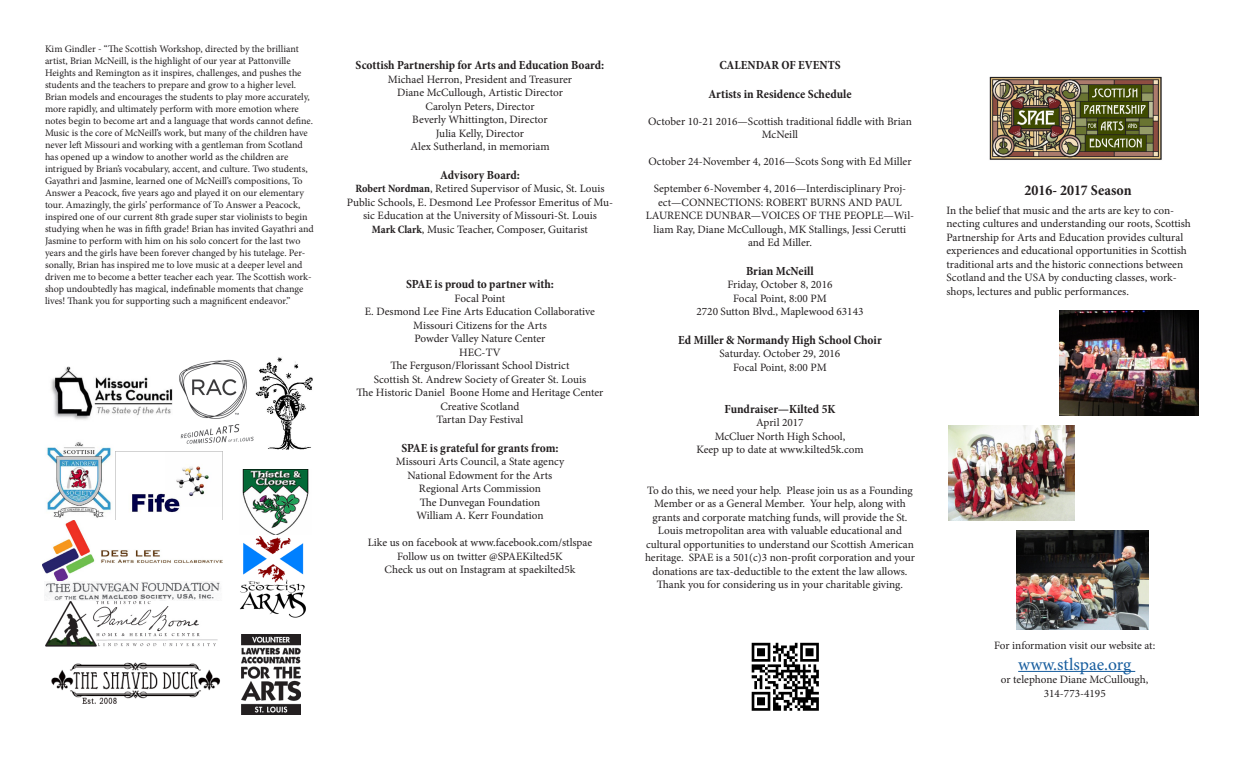
<style>
.page{position:relative;width:1260px;height:765px;background:#fff}
.page>*{position:absolute;margin:0;border:0;box-sizing:border-box;transform-origin:0 0}
.t1{font:17.5px "Minion Pro";color:#175d9e}
.t2{font:700 condensed 15px "Minion Pro";color:#231f20}
.t3{font:700 condensed 12.5px "Minion Pro";color:#231f20}
.t4{font:11.25px/13.5px "Minion Pro";color:#231f20;text-align:center}
.t5{font:10px/12px "Minion Pro";letter-spacing:-.005em;color:#231f20}
.s1{font-weight:700;font-stretch:condensed}
</style>
<div class="page">
<img style="left:751px;top:642px;width:68px;height:69px">
<hr style="left:1018px;top:671px;width:117px;height:1px;background:#175d9e">
<img style="left:989px;top:76px;width:173px;height:84px">
<img style="left:51px;top:366px;width:122px;height:54px">
<img style="left:179px;top:359px;width:75px;height:85px">
<img style="left:255px;top:357px;width:58px;height:92px">
<img style="left:46px;top:442px;width:70px;height:78px">
<img style="left:116px;top:451px;width:106px;height:62px">
<img style="left:43px;top:520px;width:180px;height:127px">
<img style="left:242px;top:470px;width:67px;height:65px">
<img style="left:240px;top:536px;width:66px;height:82px">
<img style="left:51px;top:662px;width:169px;height:42px">
<img style="left:242px;top:635px;width:58px;height:80px">
<img style="left:949px;top:426px;width:126px;height:94px">
<img style="left:1059px;top:311px;width:139px;height:104px">
<img style="left:1016px;top:530px;width:132px;height:99px">
<p class="t5" style="left:45px;top:43px;width:270px">Kim Gindler - “The Scottish Workshop, directed by the brilliant artist, Brian McNeill, is the highlight of our year at Pattonville Heights and Remington as it inspires, challenges, and pushes the students and the teachers to prepare and grow to a higher level.<br>Brian models and encourages the students to play more accurately, more rapidly, and ultimately perform with more emotion where notes begin to become art and a language that words cannot define.<br>Music is the core of McNeill’s work, but many of the children have never left Missouri and working with a gentleman from Scotland has opened up a window to another world as the children are intrigued by Brian’s vocabulary, accent, and culture. Two students, Gayathri and Jasmine, learned one of McNeill’s compositions, To Answer a Peacock, five years ago and played it on our elementary tour. Amazingly, the girls’ performance of To Answer a Peacock, inspired one of our current 8th grade super star violinists to begin studying when he was in fifth grade! Brian has invited Gayathri and Jasmine to perform with him on his solo concert for the last two years and the girls have been forever changed by his tutelage. Per&shy;sonally, Brian has inspired me to love music at a deeper level and driven me to become a better teacher each year. The Scottish work&shy;shop undoubtedly has magical, indefinable moments that change lives! Thank you for supporting such a magnificent endeavor.”</p>
<p class="t3" style="left:356px;top:56px;width:250px">Scottish Partnership for Arts and Education Board:</p>
<p class="t4" style="left:388px;top:72px;width:186px">Michael Herron, President and Treasurer</p>
<p class="t4" style="left:397px;top:86px;width:167px">Diane McCullough, Artistic Director</p>
<p class="t4" style="left:425px;top:99px;width:111px">Carolyn Peters, Director</p>
<p class="t4" style="left:412px;top:113px;width:137px">Beverly Whittington, Director</p>
<p class="t4" style="left:436px;top:126px;width:90px">Julia Kelly, Director</p>
<p class="t4" style="left:410px;top:140px;width:141px">Alex Sutherland, in memoriam</p>
<p class="t3" style="left:440px;top:166px;width:81px">Advisory Board:</p>
<p class="t4" style="left:347px;top:182px;width:268px"><span class="s1">Robert Nordman</span>, Retired Supervisor of Music, St. Louis<br>Public Schools, E. Desmond Lee Professor Emeritus of Mu&shy;sic Education at the University of Missouri-St. Louis</p>
<p class="t4" style="left:372px;top:222px;width:218px"><span class="s1">Mark Clark</span>, Music Teacher, Composer, Guitarist</p>
<p class="t3" style="left:406px;top:275px;width:149px">SPAE is proud to partner with:</p>
<p class="t4" style="left:455px;top:291px;width:52px">Focal Point</p>
<p class="t4" style="left:365px;top:305px;width:232px">E. Desmond Lee Fine Arts Education Collaborative</p>
<p class="t4" style="left:413px;top:318px;width:135px">Missouri Citizens for the Arts</p>
<p class="t4" style="left:415px;top:332px;width:132px">Powder Valley Nature Center</p>
<p class="t4" style="left:459px;top:345px;width:43px">HEC-TV</p>
<p class="t4" style="left:391px;top:359px;width:180px">The Ferguson/Florissant School District</p>
<p class="t4" style="left:374px;top:372px;width:214px">Scottish St. Andrew Society of Greater St. Louis</p>
<p class="t4" style="left:357px;top:386px;width:248px">The Historic Daniel Boone Home and Heritage Center</p>
<p class="t4" style="left:440px;top:399px;width:81px">Creative Scotland</p>
<p class="t4" style="left:437px;top:413px;width:88px">Tartan Day Festival</p>
<p class="t3" style="left:401px;top:439px;width:159px">SPAE is grateful for grants from:</p>
<p class="t4" style="left:396px;top:455px;width:170px">Missouri Arts Council, a State agency</p>
<p class="t4" style="left:408px;top:468px;width:146px">National Edowment for the Arts</p>
<p class="t4" style="left:419px;top:482px;width:124px">Regional Arts Commission</p>
<p class="t4" style="left:420px;top:495px;width:122px">The Dunvegan Foundation</p>
<p class="t4" style="left:416px;top:509px;width:129px">William A. Kerr Foundation</p>
<p class="t4" style="left:368px;top:536px;width:226px">Like us on facebook at www.facebook.com/stlspae</p>
<p class="t4" style="left:397px;top:549px;width:167px">Follow us on twitter @SPAEKilted5K</p>
<p class="t4" style="left:385px;top:563px;width:192px">Check us out on Instagram at spaekilted5k</p>
<p class="t3" style="left:719px;top:56px;width:123px">CALENDAR OF EVENTS</p>
<p class="t3" style="left:708px;top:85px;width:145px">Artists in Residence Schedule</p>
<p class="t4" style="left:648px;top:114px;width:265px">October 10-21 2016—Scottish traditional fiddle with Brian<br>McNeill</p>
<p class="t4" style="left:648px;top:155px;width:265px">October 24-November 4, 2016—Scots Song with Ed Miller</p>
<p class="t4" style="left:646px;top:182px;width:270px">September 6-November 4, 2016—Interdisciplinary Proj&shy;ect—CONNECTIONS: ROBERT BURNS AND PAUL LAURENCE DUNBAR—VOICES OF THE PEOPLE—Wil&shy;liam Ray, Diane McCullough, MK Stallings, Jessi Cerutti and Ed Miller.</p>
<p class="t3" style="left:746px;top:262px;width:69px">Brian McNeill</p>
<p class="t4" style="left:728px;top:278px;width:106px">Friday, October 8, 2016</p>
<p class="t4" style="left:733px;top:291px;width:95px">Focal Point, 8:00 PM</p>
<p class="t4" style="left:696px;top:305px;width:169px">2720 Sutton Blvd., Maplewood 63143</p>
<p class="t3" style="left:678px;top:331px;width:205px">Ed Miller &amp; Normandy High School Choir</p>
<p class="t4" style="left:720px;top:347px;width:122px">Saturday. October 29, 2016</p>
<p class="t4" style="left:733px;top:360px;width:95px">Focal Point, 8:00 PM</p>
<p class="t3" style="left:724px;top:400px;width:113px">Fundraiser—Kilted 5K</p>
<p class="t4" style="left:756px;top:416px;width:49px">April 2017</p>
<p class="t4" style="left:715px;top:429px;width:132px">McCluer North High School,</p>
<p class="t4" style="left:696px;top:443px;width:169px">Keep up to date at www.kilted5k.com</p>
<p class="t4" style="left:645px;top:483px;width:272px">To do this, we need your help. Please join us as a Founding Member or as a General Member. Your help, along with grants and corporate matching funds, will provide the St.<br>Louis metropolitan area with valuable educational and cultural opportunities to understand our Scottish American heritage. SPAE is a 501(c)3 non-profit corporation and your donations are tax-deductible to the extent the law allows.<br>Thank you for considering us in your charitable giving.</p>
<p class="t2" style="left:1024px;top:180px;width:109px">2016- 2017 Season</p>
<p class="t4" style="left:947px;top:203px;width:246px;text-align:left">In the belief that music and the arts are key to con&shy;necting cultures and understanding our roots, Scottish Partnership for Arts and Education provides cultural experiences and educational opportunities in Scottish traditional arts and the historic connections between Scotland and the USA by conducting classes, work&shy;shops, lectures and public performances.</p>
<p class="t4" style="left:994px;top:638px;width:163px">For information visit our website at:</p>
<p class="t1" style="left:1018px;top:652px;width:115px">www.stlspae.org</p>
<p class="t4" style="left:1001px;top:673px;width:149px">or telephone Diane McCullough,</p>
<p class="t4" style="left:1044px;top:686px;width:64px">314-773-4195</p>
</div>
